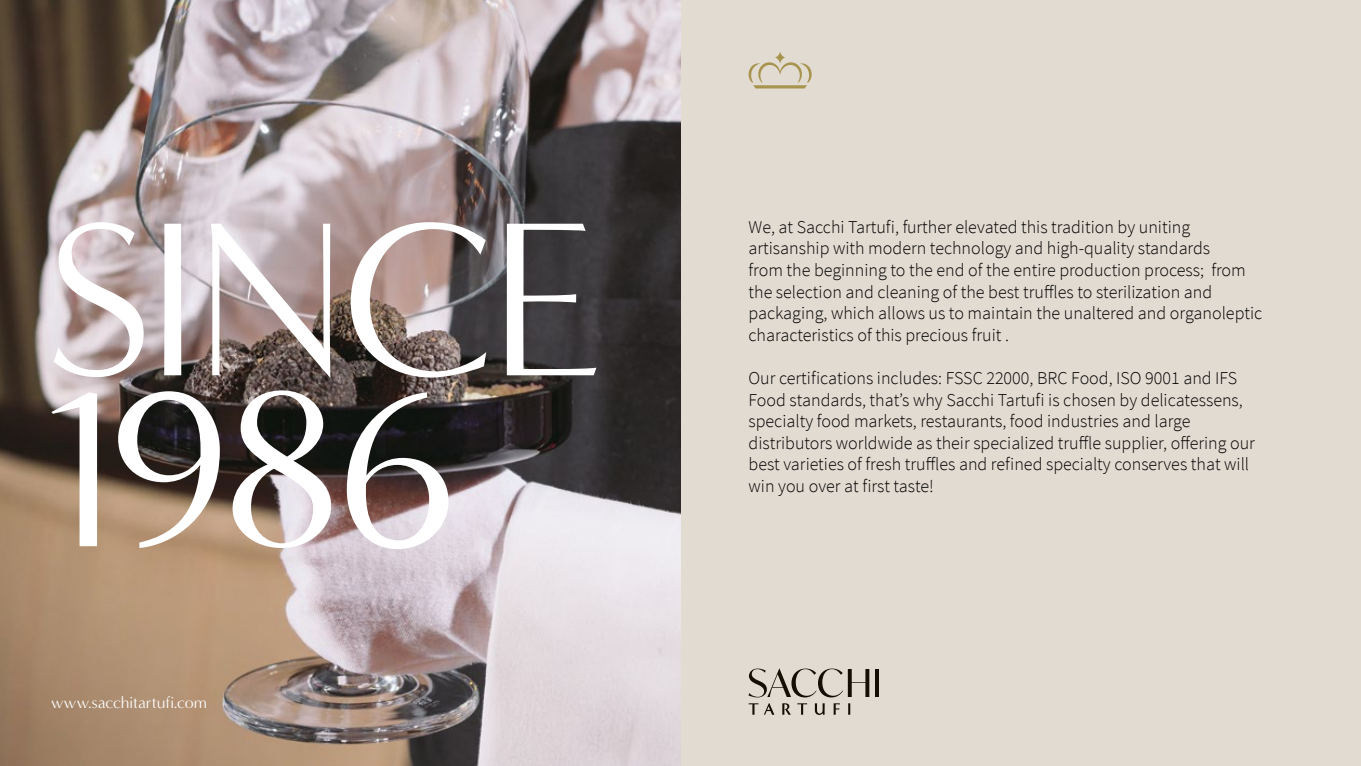
<style>
.page{position:relative;width:1361px;height:766px;background:#fff}
.page>*{position:absolute;margin:0;border:0;box-sizing:border-box;transform-origin:0 0}
.t1{font:225px/170.9px "Minerva Modern";letter-spacing:-.04em;color:#fff}
.t2{font:300 18px/21.6px "Source Sans Pro";color:#000}
.t3{font:16.5px "Minerva Modern";letter-spacing:-.005em;color:#fff}
</style>
<div class="page">
<div style="left:0;top:0;width:1361px;height:765px;background:#e2dbd1"></div>
<img style="left:0;top:0;width:680px;height:765px">
<svg style="left:748px;top:668px;width:121px;height:29px"></svg>
<hr style="left:875px;top:668px;width:4px;height:28px;background:#140e03">
<svg style="left:748px;top:703px;width:10px;height:11px"></svg>
<svg style="left:764px;top:703px;width:10px;height:11px"></svg>
<svg style="left:782px;top:703px;width:9px;height:11px"></svg>
<svg style="left:797px;top:703px;width:10px;height:11px"></svg>
<svg style="left:815px;top:703px;width:9px;height:11px"></svg>
<svg style="left:833px;top:703px;width:7px;height:11px"></svg>
<svg style="left:848px;top:703px;width:2px;height:11px"></svg>
<svg style="left:748px;top:51px;width:64px;height:37px"></svg>
<h1 class="t1" style="left:45px;top:217px;width:562px">SINCE<br>1986</h1>
<p class="t3" style="left:51px;top:693px;width:157px">www.sacchitartufi.com</p>
<p class="t2" style="left:748px;top:216px;width:515px">We, at Sacchi Tartufi, further elevated this tradition by uniting artisanship with modern technology and high-quality standards<br>from the beginning to the end of the entire production process; from the selection and cleaning of the best truffles to sterilization and packaging, which allows us to maintain the unaltered and organoleptic characteristics of this precious fruit .</p>
<p class="t2" style="left:748px;top:367px;width:508px">Our certifications includes: FSSC 22000, BRC Food, ISO 9001 and IFS Food standards, that’s why Sacchi Tartufi is chosen by delicatessens, specialty food markets, restaurants, food industries and large distributors worldwide as their specialized truffle supplier, offering our best varieties of fresh truffles and refined specialty conserves that will win you over at first taste!</p>
</div>
